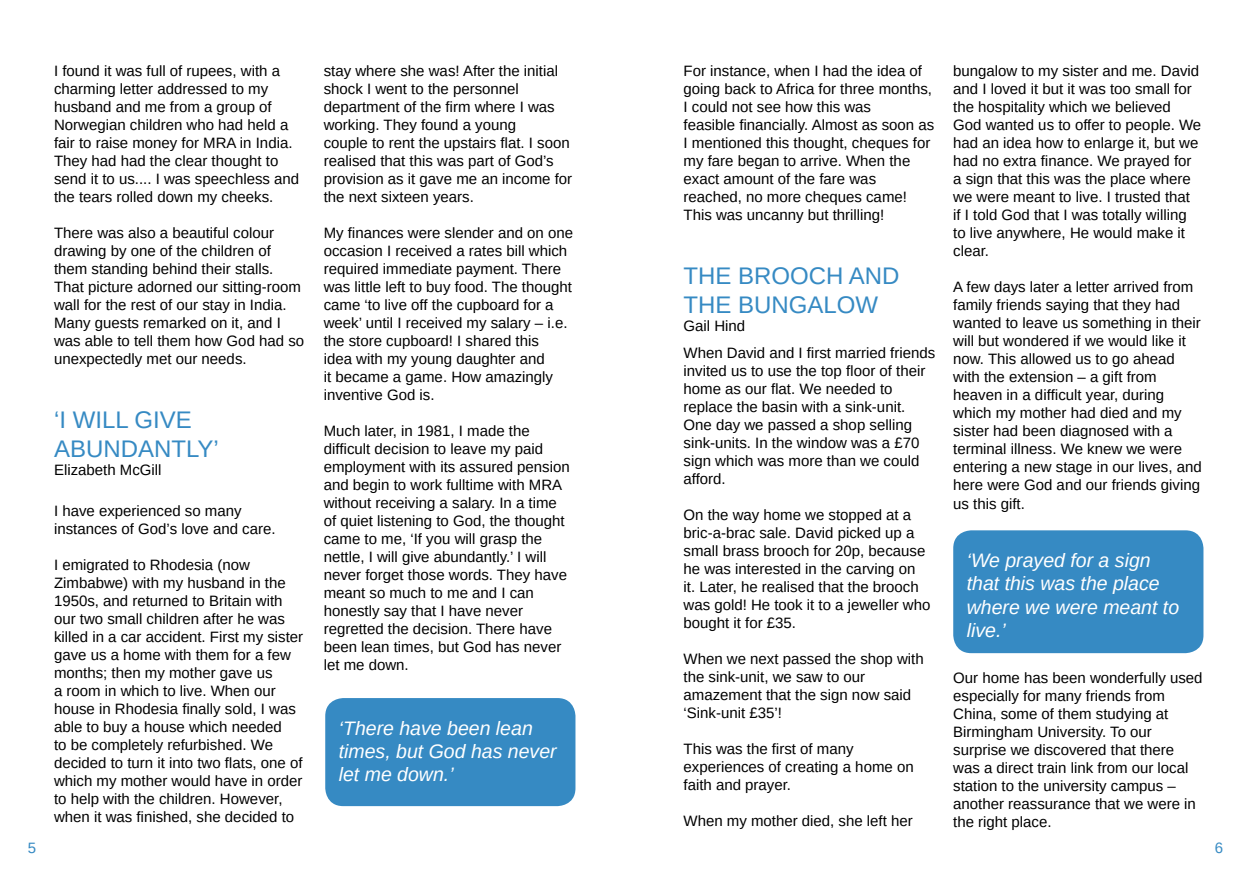
<style>
.page{position:relative;width:1259px;height:893px;background:#fff}
.page>*{position:absolute;margin:0;border:0;box-sizing:border-box;transform-origin:0 0}
.t1{font:24px/28.8px "Arimo";color:#368ac3}
.t2{font:italic 19.5px/23.4px "Arimo";color:#fff}
.t3{font:15px/18px "Arimo";color:#000}
.t4{font:15px "Arimo";color:#368ac3}
</style>
<div class="page">
<div style="left:325px;top:698px;width:250px;height:108px;background:#368ac3;border-radius:18px"></div>
<div style="left:953px;top:530px;width:250px;height:123px;background:#368ac3;border-radius:18px"></div>
<p class="t3" style="left:54px;top:62px;width:247px">I found it was full of rupees, with a charming letter addressed to my husband and me from a group of<br>Norwegian children who had held a fair to raise money for MRA in India.<br>They had had the clear thought to send it to us.... I was speechless and the tears rolled down my cheeks.</p>
<p class="t3" style="left:54px;top:224px;width:252px">There was also a beautiful colour drawing by one of the children of them standing behind their stalls.<br>That picture adorned our sitting-room wall for the rest of our stay in India.<br>Many guests remarked on it, and I was able to tell them how God had so unexpectedly met our needs.</p>
<h1 class="t1" style="left:54px;top:406px;width:166px">‘I WILL GIVE<br>ABUNDANTLY’</h1>
<p class="t3" style="left:54px;top:461px;width:109px">Elizabeth McGill</p>
<p class="t3" style="left:54px;top:502px;width:223px">I have experienced so many instances of God’s love and care.</p>
<p class="t3" style="left:54px;top:556px;width:251px">I emigrated to Rhodesia (now Zimbabwe) with my husband in the 1950s, and returned to Britain with our two small children after he was killed in a car accident. First my sister gave us a home with them for a few months; then my mother gave us<br>a room in which to live. When our house in Rhodesia finally sold, I was able to buy a house which needed<br>to be completely refurbished. We decided to turn it into two flats, one of which my mother would have in order to help with the children. However, when it was finished, she decided to</p>
<p class="t3" style="left:324px;top:62px;width:250px">stay where she was! After the initial shock I went to the personnel department of the firm where I was working. They found a young<br>couple to rent the upstairs flat. I soon realised that this was part of God’s provision as it gave me an income for the next sixteen years.</p>
<p class="t3" style="left:324px;top:224px;width:251px">My finances were slender and on one occasion I received a rates bill which required immediate payment. There was little left to buy food. The thought came ‘to live off the cupboard for a week’ until I received my salary – i.e. the store cupboard! I shared this<br>idea with my young daughter and<br>it became a game. How amazingly inventive God is.</p>
<p class="t3" style="left:324px;top:422px;width:247px">Much later, in 1981, I made the difficult decision to leave my paid employment with its assured pension and begin to work fulltime with MRA without receiving a salary. In a time of quiet listening to God, the thought came to me, ‘If you will grasp the nettle, I will give abundantly.’ I will never forget those words. They have meant so much to me and I can honestly say that I have never regretted the decision. There have been lean times, but God has never let me down.</p>
<h2 class="t2" style="left:339px;top:716px;width:219px">‘There have been lean times, but God has never let me down.’</h2>
<p class="t3" style="left:683px;top:62px;width:252px">For instance, when I had the idea of going back to Africa for three months, I could not see how this was<br>feasible financially. Almost as soon as I mentioned this thought, cheques for my fare began to arrive. When the exact amount of the fare was reached, no more cheques came!<br>This was uncanny but thrilling!</p>
<h1 class="t1" style="left:683px;top:262px;width:218px">THE BROOCH AND<br>THE BUNGALOW</h1>
<p class="t3" style="left:683px;top:313px;width:253px;line-height:27px">Gail Hind<br>When David and I first married friends</p>
<p class="t3" style="left:683px;top:362px;width:243px">invited us to use the top floor of their home as our flat. We needed to replace the basin with a sink-unit.<br>One day we passed a shop selling sink-units. In the window was a £70 sign which was more than we could afford.</p>
<p class="t3" style="left:683px;top:506px;width:248px">On the way home we stopped at a bric-a-brac sale. David picked up a small brass brooch for 20p, because he was interested in the carving on it. Later, he realised that the brooch was gold! He took it to a jeweller who bought it for £35.</p>
<p class="t3" style="left:683px;top:650px;width:242px">When we next passed the shop with the sink-unit, we saw to our amazement that the sign now said ‘Sink-unit £35’!</p>
<p class="t3" style="left:683px;top:740px;width:232px">This was the first of many experiences of creating a home on faith and prayer.</p>
<p class="t3" style="left:683px;top:812px;width:231px">When my mother died, she left her</p>
<p class="t3" style="left:953px;top:62px;width:249px">bungalow to my sister and me. David and I loved it but it was too small for the hospitality which we believed<br>God wanted us to offer to people. We had an idea how to enlarge it, but we had no extra finance. We prayed for a sign that this was the place where we were meant to live. I trusted that if I told God that I was totally willing to live anywhere, He would make it clear.</p>
<p class="t3" style="left:953px;top:278px;width:250px">A few days later a letter arrived from family friends saying that they had wanted to leave us something in their will but wondered if we would like it now. This allowed us to go ahead with the extension – a gift from heaven in a difficult year, during which my mother had died and my sister had been diagnosed with a terminal illness. We knew we were entering a new stage in our lives, and here were God and our friends giving</p>
<p class="t3" style="left:953px;top:495px;width:73px">us this gift.</p>
<h2 class="t2" style="left:966px;top:548px;width:214px">‘We prayed for a sign that this was the place where we were meant to live.’</h2>
<p class="t3" style="left:953px;top:669px;width:251px">Our home has been wonderfully used especially for many friends from<br>China, some of them studying at<br>Birmingham University. To our surprise we discovered that there was a direct train link from our local station to the university campus – another reassurance that we were in the right place.</p>
<p class="t4" style="left:28px;top:838px;width:10px">5</p>
<p class="t4" style="left:1214px;top:838px;width:10px">6</p>
</div>
